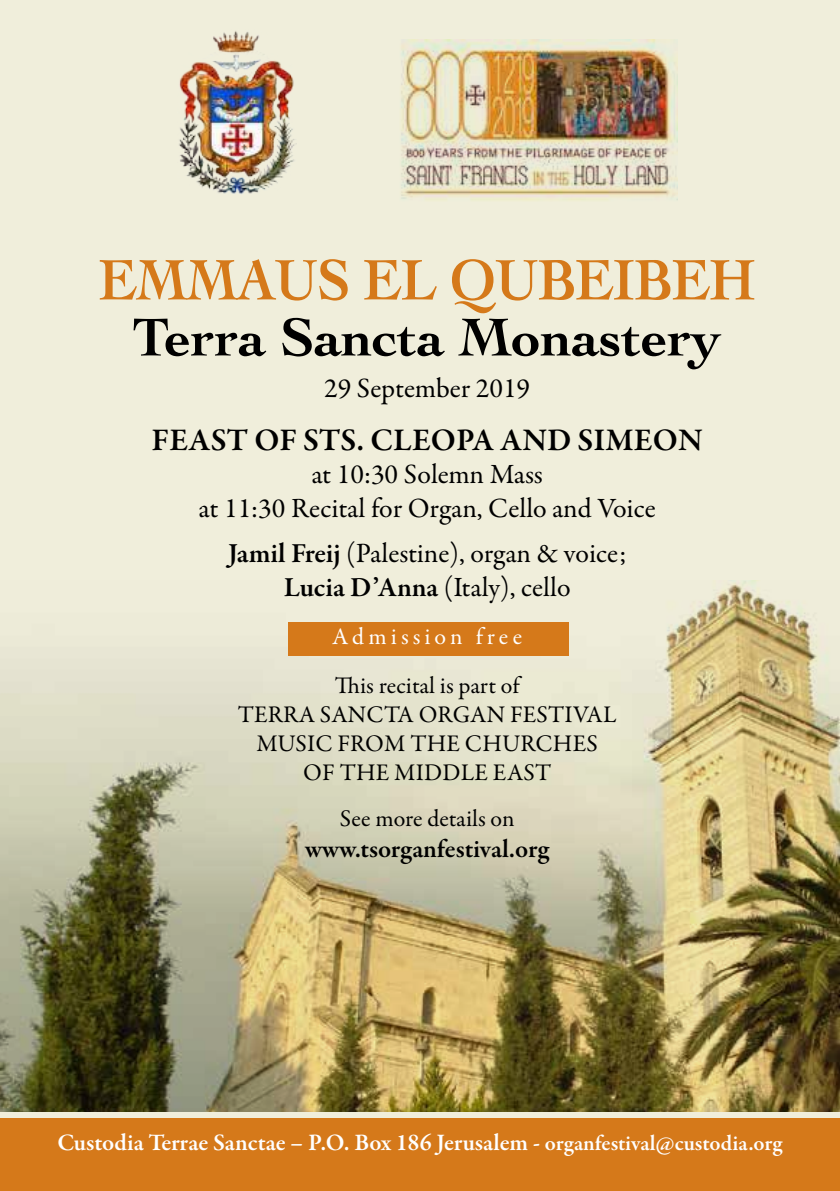
<style>
.page{position:relative;width:840px;height:1191px;background:#fff}
.page>*{position:absolute;margin:0;border:0;box-sizing:border-box;transform-origin:0 0}
.t1{font:700 60px "Cochin";letter-spacing:-.01em;color:#d5791a;scale:.9 1}
.t2{font:700 56px "Cochin";color:#000}
.t3{font:600 32px "Garamond Premr Pro";color:#000}
.t4{font:28px/33.6px "Garamond Premr Pro";color:#000;text-align:center}
.t5{font:600 26px "Garamond Premr Pro";color:#000}
.t6{font:24px/28.8px "Garamond Premr Pro";letter-spacing:.01em;color:#000;text-align:center}
.t7{font:600 24px "Garamond Premr Pro";color:#fff}
.t8{font:24px "Garamond Premr Pro";letter-spacing:.17em;color:#fff}
.s1{font-weight:600}
.s2{font-size:22px}
</style>
<div class="page">
<div style="left:0;top:0;width:839px;height:1118px;background:#f0eedb"></div>
<img style="left:0;top:580px;width:839px;height:531px">
<div style="left:0;top:1118px;width:839px;height:73px;background:#d5791a"></div>
<img style="left:401px;top:40px;width:275px;height:161px">
<img style="left:179px;top:31px;width:116px;height:163px">
<div style="left:288px;top:622px;width:280px;height:33px;background:#d5791a"></div>
<h1 class="t1" style="left:99px;top:239px;width:730px">EMMAUS EL QUBEIBEH</h1>
<h2 class="t2" style="left:133px;top:299px;width:590px">Terra Sancta Monastery</h2>
<p class="t4" style="left:324px;top:372px;width:207px">29 September 2019</p>
<p class="t3" style="left:151px;top:420px;width:552px">FEAST OF STS. CLEOPA AND SIMEON</p>
<p class="t4" style="left:198px;top:458px;width:458px">at 10:30 Solemn Mass<br>at 11:30 Recital for Organ, Cello and Voice</p>
<p class="t4" style="left:228px;top:537px;width:399px"><span class="s1">Jamil Freij</span> (Palestine ,) organ &amp; voice;<br><span class="s1">Lucia D’Anna</span> (Italy ,) cello</p>
<p class="t8" style="left:475px;top:622px;width:48px">free</p>
<p class="t8" style="left:332px;top:622px;width:132px">Admission</p>
<p class="t6" style="left:238px;top:672px;width:380px">This recital is part of<br>TERRA SANCTA ORGAN FESTIVAL<br>MUSIC FROM THE CHURCHES<br>OF THE MIDDLE EAST</p>
<p class="t6" style="left:339px;top:804px;width:176px">See more details on</p>
<p class="t5" style="left:305px;top:833px;width:246px">www.tsorganfestival.org</p>
<p class="t7" style="left:57px;top:1128px;width:726px">Custodia Terrae Sanctae – O.P . Box 186 Jerusalem - <span class="s2">organfestival@custodia.org</span></p>
</div>
